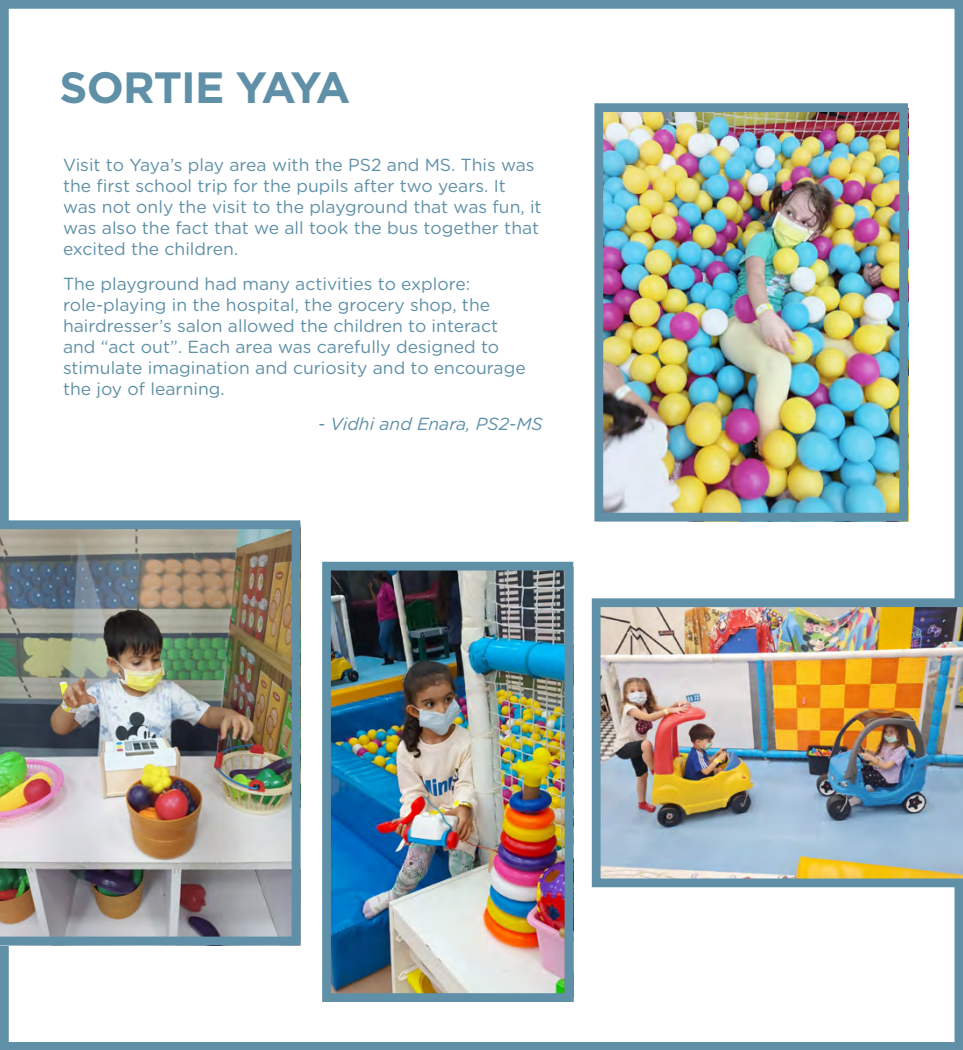
<style>
.page{position:relative;width:963px;height:1050px;background:#fff}
.page>*{position:absolute;margin:0;border:0;box-sizing:border-box;transform-origin:0 0}
.t1{font:700 43.75px "Gotham";letter-spacing:-.02em;color:#5f90a7}
.t2{font:17.5px/21px "Gotham Rounded";color:#5f90a7}
.t3{font:italic 17.5px "Gotham Rounded";color:#5f90a7}
</style>
<div class="page">
<div style="left:0;top:0;width:962px;height:1050px;border:9px solid #5f90a7"></div>
<img style="left:604px;top:113px;width:294px;height:399px">
<img style="left:332px;top:572px;width:231px;height:420px">
<img style="left:0;top:520px;width:300px;height:425px">
<div style="left:322px;top:562px;width:251px;height:440px;border:9px solid #5f90a7"></div>
<div style="left:594px;top:103px;width:314px;height:419px;border:9px solid #5f90a7"></div>
<img style="left:592px;top:598px;width:370px;height:289px">
<h1 class="t1" style="left:60px;top:59px;width:292px">SORTIE YAYA</h1>
<p class="t2" style="left:63px;top:154px;width:480px">Visit to Yaya’s play area with the PS2 and MS. This was the first school trip for the pupils after two years. It was not only the visit to the playground that was fun, it was also the fact that we all took the bus together that excited the children.</p>
<p class="t2" style="left:63px;top:273px;width:464px">The playground had many activities to explore: role-playing in the hospital, the grocery shop, the hairdresser’s salon allowed the children to interact and “act out”. Each area was carefully designed to stimulate imagination and curiosity and to encourage the joy of learning.</p>
<p class="t3" style="left:318px;top:412px;width:226px">- Vidhi and Enara, PS2-MS</p>
</div>
